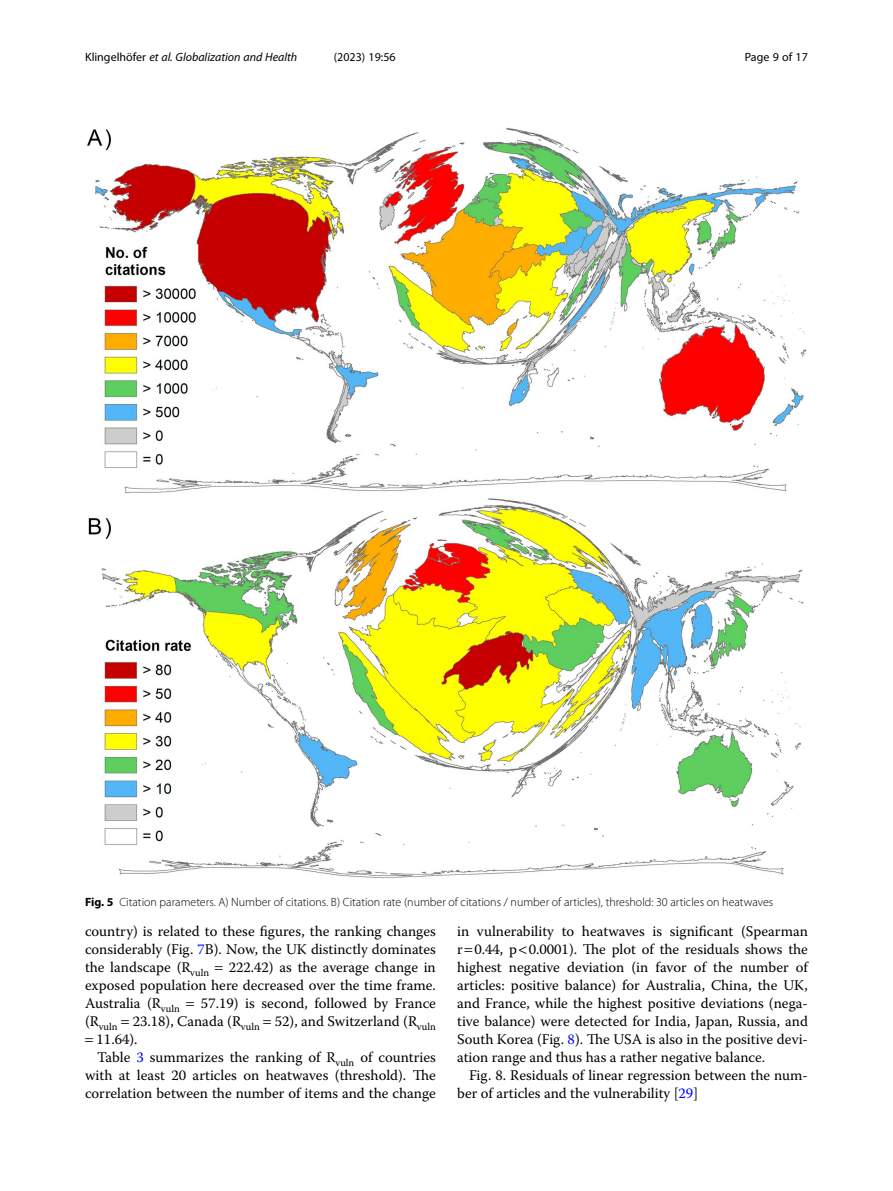
<style>
.page{position:relative;width:893px;height:1191px;background:#fff}
.page>*{position:absolute;margin:0;border:0;box-sizing:border-box;transform-origin:0 0}
.Body_Text_Indent{font:14.7px/18px "Warnock Pro";color:#000;text-align:justify}
.Body_Text{font:14.7px/18px "Warnock Pro";color:#000;text-align:justify}
.Figure_Caption{font:300 12px "Myriad Pro";color:#000}
.t1{font:italic 12px "Myriad Pro";color:#000}
.t2{font:12px "Myriad Pro";color:#000}
.s1{font-style:normal}
.s2{font-weight:700}
.s3{color:#00f}
</style>
<div class="page">
<img style="left:87px;top:127px;width:720px;height:751px">
<p class="t1" style="left:85px;top:50px;width:214px"><span class="s1">Klingelhöfer</span> et al. Globalization and Health</p>
<p class="t2" style="left:334px;top:50px;width:63px">(2023) 19:56</p>
<p class="t2" style="left:745px;top:50px;width:65px">Page 9 of 17</p>
<p class="Figure_Caption" style="left:85px;top:895px;width:690px"><span class="s2">Fig. 5</span> Citation parameters. A) Number of citations. B) Citation rate (number of citations / number of articles), threshold: 30 articles on heatwaves</p>
<p class="Body_Text" style="left:85px;top:922px;width:352px">country) is related to these figures, the ranking changes considerably (Fig. <span class="s3">7</span>B). Now, the UK distinctly dominates the landscape (R<sub>vuln</sub></p>
<p class="Body_Text" style="left:85px;top:958px;width:352px;text-indent:144px">222.42) as the average change in exposed population here decreased over the time frame.<br>Australia (R<sub>vuln</sub></p>
<p class="Body_Text" style="left:201px;top:994px;width:236px">57.19) is second, followed by France</p>
<p class="Body_Text" style="left:85px;top:1012px;width:352px">(R<sub>vuln</sub> 23.18), Canada (R<sub>vuln</sub> 52), and Switzerland (R<sub>vuln</sub></p>
<p class="Body_Text" style="left:97px;top:1030px;width:43px">11.64).</p>
<p class="Body_Text_Indent" style="left:85px;top:1048px;width:352px;text-indent:12px">Table <span class="s3">3</span> summarizes the ranking of R<sub>vuln</sub> of countries with at least 20 articles on heatwaves (threshold). The correlation between the number of items and the change</p>
<p class="Body_Text_Indent" style="left:457px;top:922px;width:352px">in vulnerability to heatwaves is significant (Spearman r 0.44, p 0.0001). The plot of the residuals shows the highest negative deviation (in favor of the number of articles: positive balance) for Australia, China, the UK, and France, while the highest positive deviations (nega&shy;tive balance) were detected for India, Japan, Russia, and South Korea (Fig. <span class="s3">8</span>). The USA is also in the positive devi&shy;ation range and thus has a rather negative balance.</p>
<p class="Body_Text_Indent" style="left:457px;top:1066px;width:352px;text-indent:12px">Fig. 8. Residuals of linear regression between the num&shy;ber of articles and the vulnerability [<span class="s3">29</span>]</p>
</div>
